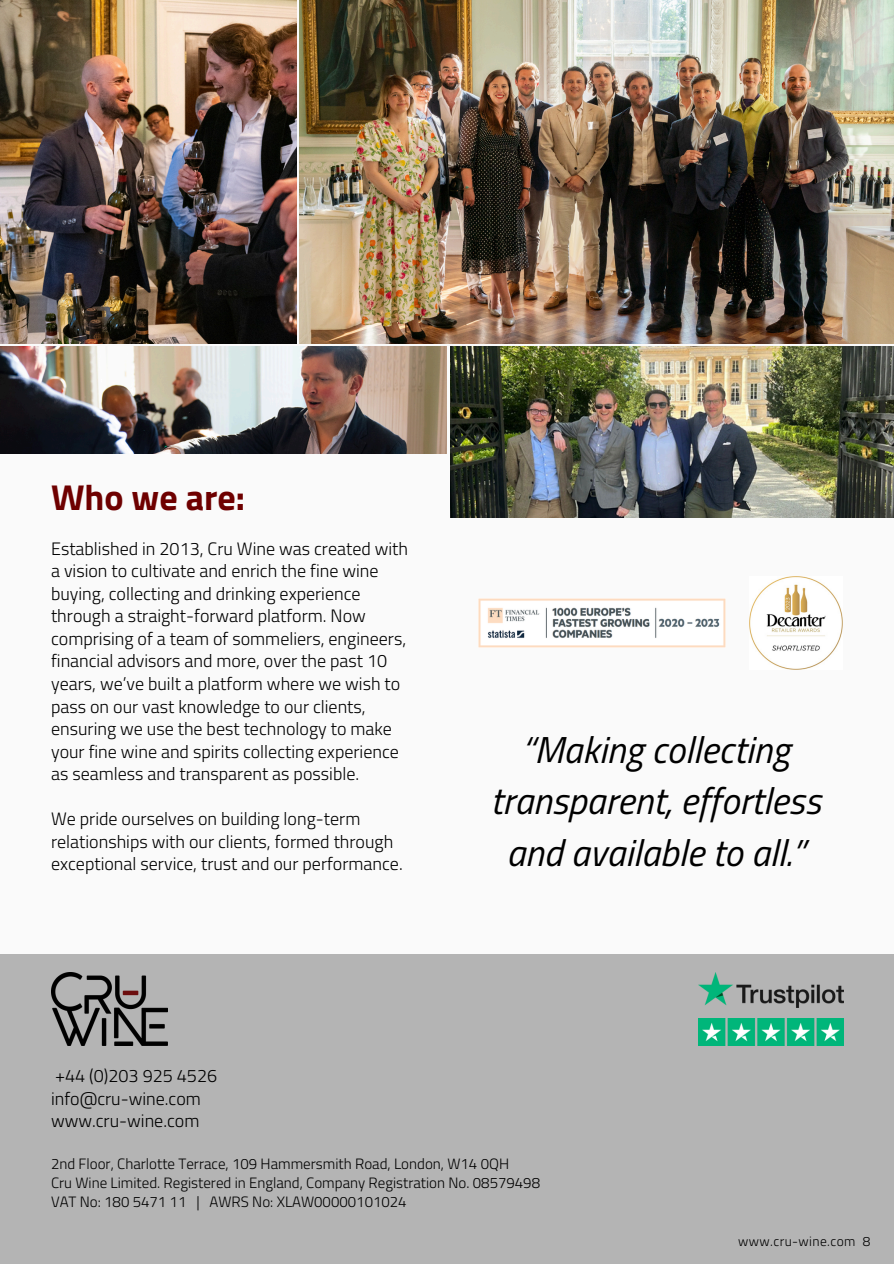
<style>
.page{position:relative;width:894px;height:1264px;background:#fff}
.page>*{position:absolute;margin:0;border:0;box-sizing:border-box;transform-origin:0 0}
.t1{font:italic 37.5px/51.8px "Titillium Web";color:#000;text-align:center}
.t2{font:700 36px "Titillium Web";color:#6e0000}
.t3{font:300 18px/22.5px "Titillium Web";color:#000}
.t4{font:300 15px "Titillium Web";color:#000}
.t5{font:300 13.5px "Titillium Web";letter-spacing:.03em;color:#000}
</style>
<div class="page">
<div style="left:0;top:0;width:893px;height:1263px;background:#fafafa"></div>
<img style="left:0;top:0;width:296px;height:343px">
<img style="left:299px;top:0;width:594px;height:343px">
<img style="left:0;top:346px;width:447px;height:108px">
<img style="left:450px;top:346px;width:443px;height:172px">
<div style="left:0;top:953px;width:893px;height:310px;background:#b4b4b4"></div>
<img style="left:51px;top:972px;width:116px;height:73px">
<img style="left:749px;top:577px;width:92px;height:92px">
<img style="left:478px;top:598px;width:247px;height:50px">
<img style="left:698px;top:972px;width:144px;height:35px">
<img style="left:698px;top:1018px;width:144px;height:27px">
<p class="t2" style="left:51px;top:469px;width:195px">Who we are:</p>
<p class="t3" style="left:51px;top:537px;width:358px">Established in 2013, Cru Wine was created with a vision to cultivate and enrich the fine wine buying, collecting and drinking experience through a straight-forward platform. Now comprising of a team of sommeliers, engineers, financial advisors and more, over the past 10 years, we’ve built a platform where we wish to pass on our vast knowledge to our clients, ensuring we use the best technology to make your fine wine and spirits collecting experience as seamless and transparent as possible.</p>
<p class="t3" style="left:51px;top:807px;width:353px">We pride ourselves on building long-term relationships with our clients, formed through exceptional service, trust and our performance.</p>
<p class="t1" style="left:490px;top:722px;width:331px">“Making collecting transparent, effortless and available to all.”</p>
<h2 class="t3" style="left:51px;top:1064px;width:168px">+44 (0)203 925 4526 info@cru-wine.com www.cru-wine.com</h2>
<p class="t4" style="left:51px;top:1152px;width:459px">2nd Floor, Charlotte Terrace, 109 Hammersmith Road, London, W14 0QH</p>
<h3 class="t4" style="left:51px;top:1171px;width:490px">Cru Wine Limited. Registered in England, Company Registration No. 08579498</h3>
<p class="t4" style="left:51px;top:1190px;width:357px">VAT No: 180 5471 11 | AWRS No: XLAW00000101024</p>
<p class="t5" style="left:738px;top:1230px;width:133px">www.cru-wine.com 8</p>
</div>
